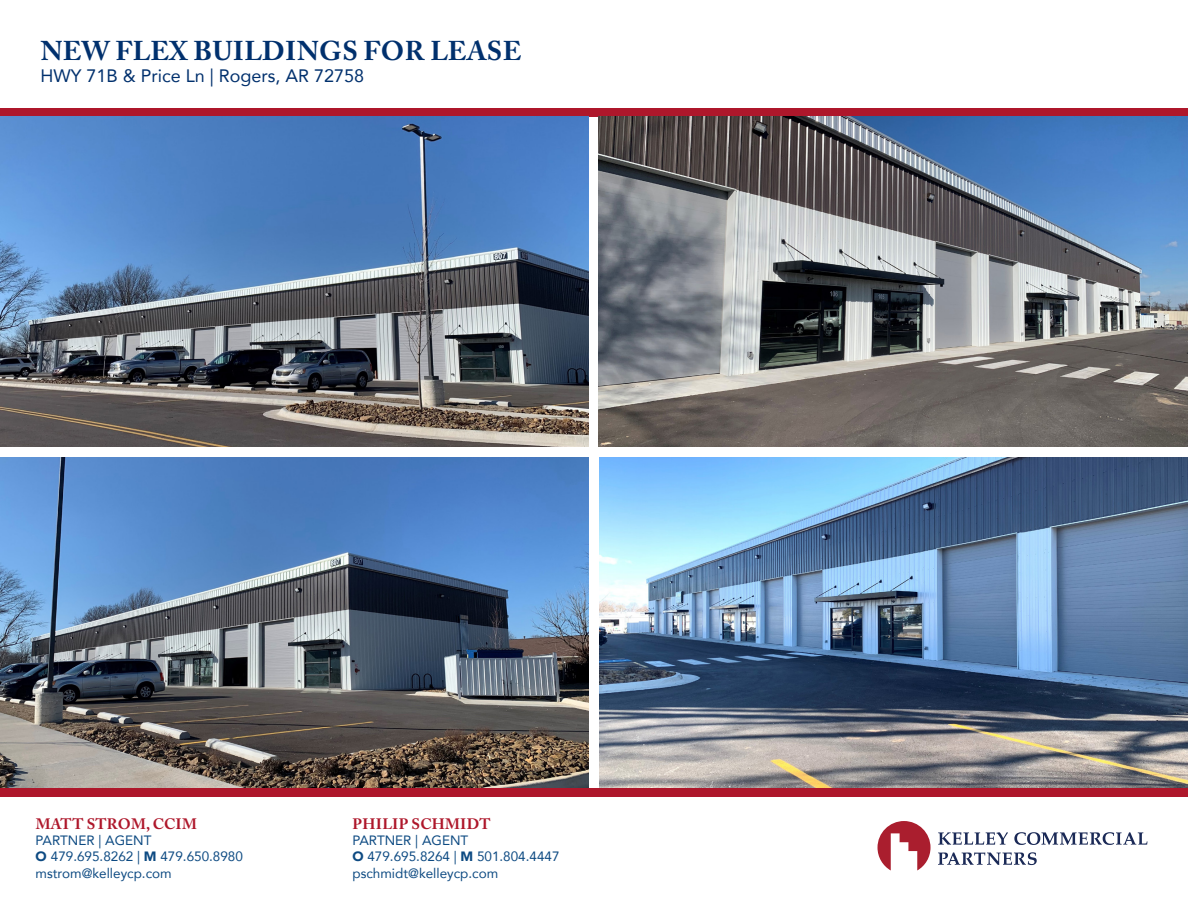
<style>
.page{position:relative;width:1188px;height:918px;background:#fff}
.page>*{position:absolute;margin:0;border:0;box-sizing:border-box;transform-origin:0 0}
.t1{font:700 27px "Adobe Caslon Pro";letter-spacing:.015em;color:#00306d}
.t2{font:18px "Avenir";color:#00306d}
.t3{font:700 15px "Adobe Caslon Pro";letter-spacing:.015em;color:#ae172b}
.t4{font:13.5px/16.2px "Avenir";color:#0d4a82}
.s1{font-weight:900}
</style>
<div class="page">
<div style="left:0;top:108px;width:1188px;height:9px;background:#ae172b"></div>
<div style="left:0;top:788px;width:1188px;height:8px;background:#ae172b"></div>
<svg style="left:878px;top:821px;width:53px;height:49px"></svg>
<svg style="left:938px;top:832px;width:70px;height:13px"></svg>
<svg style="left:1014px;top:832px;width:134px;height:13px"></svg>
<svg style="left:938px;top:852px;width:99px;height:13px"></svg>
<img style="left:0;top:117px;width:589px;height:330px">
<img style="left:599px;top:458px;width:589px;height:330px">
<img style="left:0;top:458px;width:589px;height:330px">
<img style="left:598px;top:117px;width:589px;height:330px">
<h1 class="t1" style="left:41px;top:35px;width:482px">NEW FLEX BUILDINGS FOR LEASE</h1>
<h2 class="t2" style="left:40px;top:61px;width:325px">HWY 71B &amp; Price Ln | Rogers, AR 72758</h2>
<p class="t3" style="left:36px;top:815px;width:163px">MATT STROM, CCIM</p>
<p class="t4" style="left:36px;top:832px;width:209px">PARTNER | AGENT<br><span class="s1">O</span> 479.695.8262 | <span class="s1">M</span> 479.650.8980 mstrom@kelleycp.com</p>
<p class="t3" style="left:353px;top:815px;width:140px">PHILIP SCHMIDT</p>
<p class="t4" style="left:352px;top:832px;width:209px">PARTNER | AGENT<br><span class="s1">O</span> 479.695.8264 | <span class="s1">M</span> 501.804.4447 pschmidt@kelleycp.com</p>
</div>
